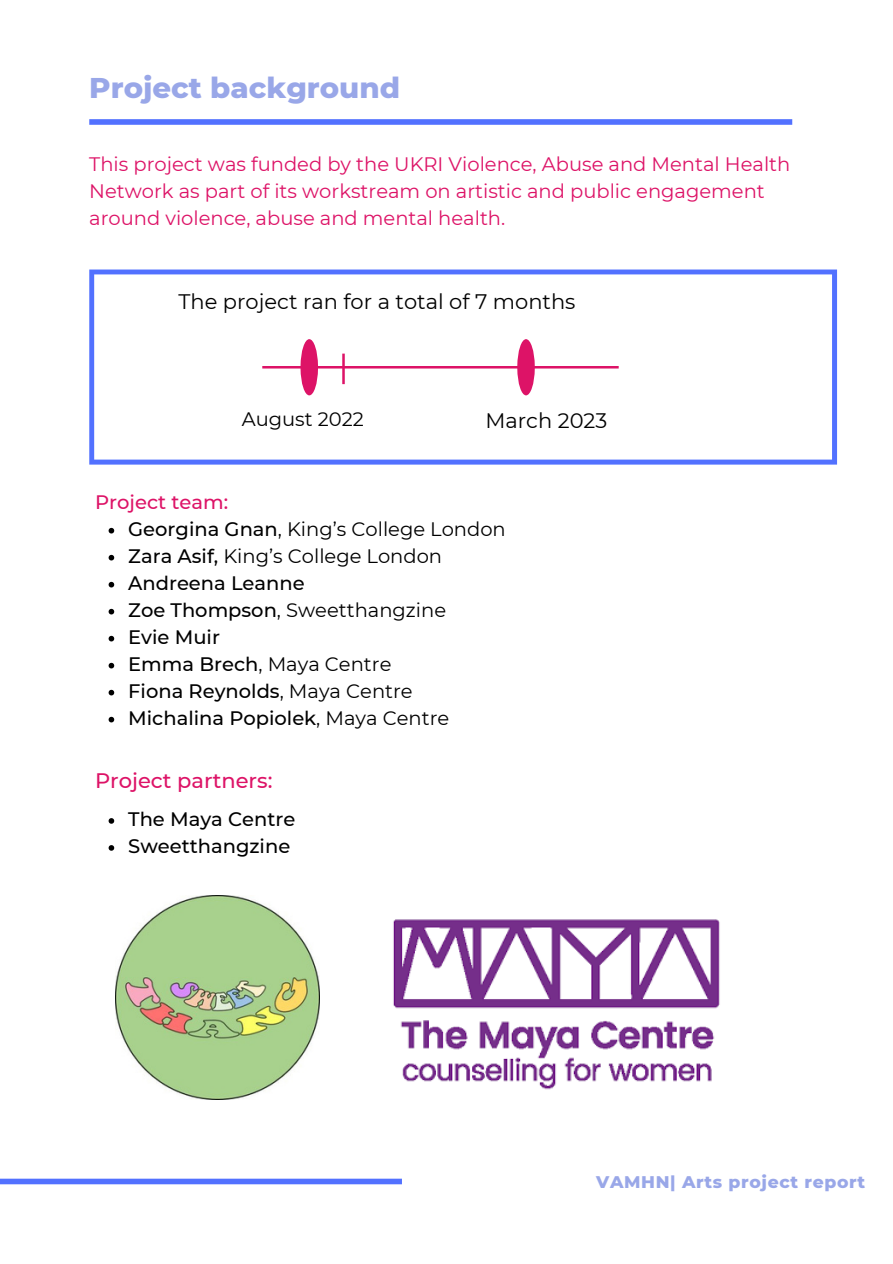
<style>
.page{position:relative;width:893px;height:1264px;background:#fff}
.page>*{position:absolute;margin:0;border:0;box-sizing:border-box;transform-origin:0 0}
.t1{font:800 29.1px "Montserrat";color:#99a7e8}
.t2{font:21px "Montserrat";color:#000}
.t3{font:500 21px "Montserrat";color:#dd1367}
.t4{font:500 19.5px/27px "Montserrat";color:#000}
.t5{font:19.5px/27px "Montserrat";color:#dd1367}
.t6{font:500 19.5px "Montserrat";color:#dd1367}
.t7{font:19.5px "Montserrat";color:#000}
.t8{font:800 17.25px "Montserrat";letter-spacing:.04em;color:#99a7e8}
.s1{font-weight:400}
</style>
<div class="page">
<div style="left:89px;top:119px;width:703px;height:6px;background:#5271ff"></div>
<svg style="left:89px;top:269px;width:748px;height:195px"></svg>
<svg style="left:262px;top:339px;width:356px;height:56px"></svg>
<img style="left:115px;top:895px;width:204px;height:204px">
<svg style="left:109px;top:528px;width:5px;height:5px"></svg>
<svg style="left:109px;top:555px;width:5px;height:5px"></svg>
<svg style="left:109px;top:582px;width:5px;height:5px"></svg>
<svg style="left:109px;top:609px;width:5px;height:5px"></svg>
<svg style="left:109px;top:636px;width:5px;height:5px"></svg>
<svg style="left:109px;top:663px;width:5px;height:5px"></svg>
<svg style="left:109px;top:689px;width:5px;height:6px"></svg>
<svg style="left:109px;top:716px;width:5px;height:6px"></svg>
<img style="left:393px;top:919px;width:327px;height:171px">
<svg style="left:109px;top:818px;width:5px;height:5px"></svg>
<svg style="left:109px;top:845px;width:5px;height:5px"></svg>
<div style="left:0;top:1178px;width:402px;height:6px;background:#5271ff"></div>
<h1 class="t1" style="left:89px;top:69px;width:312px">Project background</h1>
<p class="t5" style="left:89px;top:150px;width:702px">This project was funded by the UKRI Violence, Abuse and Mental Health<br>Network as part of its workstream on artistic and public engagement around violence, abuse and mental health.</p>
<p class="t2" style="left:178px;top:288px;width:398px">The project ran for a total of 7 months</p>
<p class="t7" style="left:242px;top:407px;width:124px">August 2022</p>
<p class="t2" style="left:485px;top:408px;width:123px">March 2023</p>
<p class="t6" style="left:95px;top:490px;width:134px">Project team:</p>
<p class="t4" style="left:128px;top:515px;width:379px">Georgina Gnan<span class="s1">, King’s College London<br></span>Zara Asif, <span class="s1">King’s College London<br></span>Andreena Leanne<br>Zoe Thompson<span class="s1">, Sweetthangzine<br></span>Evie Muir<br>Emma Brech<span class="s1">, Maya Centre<br></span>Fiona Reynolds<span class="s1">, Maya Centre<br></span>Michalina Popiolek<span class="s1">, Maya Centre</span></p>
<p class="t3" style="left:95px;top:768px;width:179px">Project partners:</p>
<p class="t4" style="left:128px;top:805px;width:169px">The Maya Centre<br>Sweetthangzine</p>
<p class="t8" style="left:596px;top:1171px;width:270px">VAMHN| Arts project report</p>
</div>
